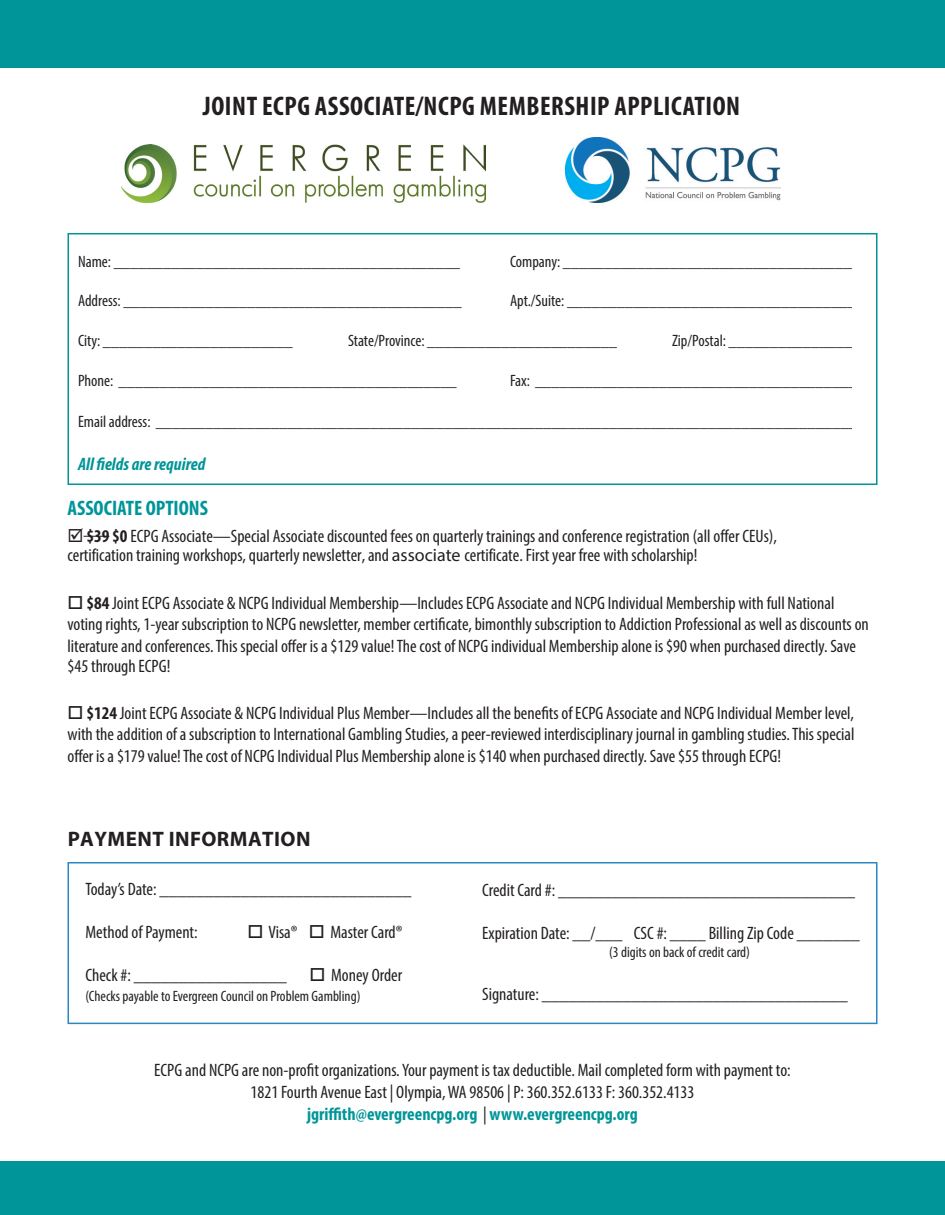
<style>
.page{position:relative;width:945px;height:1215px;background:#fff}
.page>*{position:absolute;margin:0;border:0;box-sizing:border-box;transform-origin:0 0}
.Heading{font:700 condensed 27px "Myriad Pro";letter-spacing:.02em;color:#231f20}
.Regular_Text{font:700 21px "Myriad Pro";letter-spacing:.02em;color:#231f20}
.t1{font:700 condensed 21px "Myriad Pro";color:#009598}
.Text{font:condensed 18px/21.6px "Myriad Pro";color:#231f20}
.Regular_Text-2{font:condensed 18px "Myriad Pro";color:#231f20}
.Regular_Text-3{font:700 condensed 18px "Myriad Pro";color:#009598}
.Regular_Text-4{font:italic 700 condensed 18px "Myriad Pro";color:#009598}
.Regular_Text-5{font:condensed 16.5px "Myriad Pro";color:#231f20}
.Regular_Text-6{font:condensed 15px "Myriad Pro";color:#231f20}
.s1{font-weight:700}
.s2{font-stretch:normal}
.s3{font-weight:400;color:#231f20}
</style>
<div class="page">
<div style="left:68px;top:862px;width:810px;height:162px;border:2px solid #2888bf"></div>
<img style="left:121px;top:144px;width:365px;height:59px">
<div style="left:1px;top:1161px;width:944px;height:54px;background:#009598"></div>
<div style="left:68px;top:233px;width:810px;height:252px;border:2px solid #009598"></div>
<img style="left:565px;top:138px;width:215px;height:65px">
<div style="left:0;top:0;width:945px;height:68px;background:#009598"></div>
<svg style="left:84px;top:536px;width:25px;height:1px"></svg>
<p class="Heading" style="left:203px;top:89px;width:539px">JOINT ECPG ASSOCIATE/NCPG MEMBERSHIP APPLICATION</p>
<p class="Regular_Text-5" style="left:78px;top:251px;width:384px">Name: __________________________________________</p>
<p class="Regular_Text-5" style="left:510px;top:251px;width:351px">Company: ____________________________________</p>
<p class="Regular_Text-5" style="left:78px;top:291px;width:385px">Address: _________________________________________</p>
<p class="Regular_Text-5" style="left:510px;top:291px;width:347px">Apt./Suite: ___________________________________</p>
<p class="Regular_Text-5" style="left:78px;top:331px;width:216px">City: _______________________</p>
<p class="Regular_Text-5" style="left:348px;top:331px;width:271px">State/Province: _______________________</p>
<p class="Regular_Text-5" style="left:672px;top:331px;width:190px">Zip/Postal: ________________</p>
<p class="Regular_Text-5" style="left:78px;top:370px;width:380px">Phone: _________________________________________</p>
<p class="Regular_Text-5" style="left:510px;top:370px;width:357px">Fax: ________________________________________</p>
<p class="Regular_Text-5" style="left:78px;top:412px;width:789px">Email address: ______________________________________________________________________________________</p>
<p class="Regular_Text-4" style="left:78px;top:453px;width:129px">All fields are required</p>
<p class="t1" style="left:68px;top:495px;width:142px">ASSOCIATE OPTIONS</p>
<p class="Text" style="left:68px;top:527px;width:711px;line-height:19px">☑ <span class="s1">$39 $0</span> ECPG Associate—Special Associate discounted fees on quarterly trainings and conference registration (all offer CEUs), certification training workshops, quarterly newsletter, and <span class="s2">associate</span> certificate. First year free with scholarship!</p>
<p class="Text" style="left:68px;top:592px;width:803px">□ <span class="s1">$84</span> Joint ECPG Associate &amp; NCPG Individual Membership—Includes ECPG Associate and NCPG Individual Membership with full National voting rights, 1-year subscription to NCPG newsletter, member certificate, bimonthly subscription to Addiction Professional as well as discounts on literature and conferences. This special offer is a $129 value! The cost of NCPG individual Membership alone is $90 when purchased directly. Save</p>
<p class="Text" style="left:68px;top:655px;width:104px">$45 through ECPG!</p>
<p class="Text" style="left:68px;top:702px;width:789px;text-align:justify">□ <span class="s1">$124</span> Joint ECPG Associate &amp; NCPG Individual Plus Member—Includes all the benefits of ECPG Associate and NCPG Individual Member level, with the addition of a subscription to International Gambling Studies, a peer-reviewed interdisciplinary journal in gambling studies. This special offer is a $179 value! The cost of NCPG Individual Plus Membership alone is $140 when purchased directly. Save $55 through ECPG!</p>
<p class="Regular_Text" style="left:68px;top:825px;width:244px">PAYMENT INFORMATION</p>
<p class="Text" style="left:85px;top:878px;width:327px">Today’s Date: ____________________________</p>
<p class="Text" style="left:86px;top:921px;width:114px">Method of Payment:</p>
<p class="Text" style="left:248px;top:921px;width:156px">□ Visa® □ Master Card®</p>
<p class="Text" style="left:86px;top:964px;width:203px">Check #: _________________</p>
<p class="Text" style="left:309px;top:964px;width:94px">□ Money Order</p>
<p class="Regular_Text-6" style="left:86px;top:987px;width:276px">(Checks payable to Evergreen Council on Problem Gambling)</p>
<p class="Regular_Text-2" style="left:482px;top:879px;width:374px">Credit Card #: _________________________________</p>
<p class="Regular_Text-2" style="left:482px;top:922px;width:379px">Expiration Date: __/___ CSC #: ____ Billing Zip Code _______</p>
<p class="Regular_Text-6" style="left:609px;top:943px;width:142px">(3 digits on back of credit card)</p>
<p class="Regular_Text-2" style="left:482px;top:983px;width:367px">Signature: __________________________________</p>
<p class="Regular_Text-2" style="left:154px;top:1060px;width:638px">ECPG and NCPG are non-profit organizations. Your payment is tax deductible. Mail completed form with payment to:</p>
<p class="Regular_Text-2" style="left:251px;top:1081px;width:445px">1821 Fourth Avenue East | Olympia, WA 98506 | P: 360.352.6133 F: 360.352.4133</p>
<p class="Regular_Text-3" style="left:307px;top:1102px;width:332px">jgriffith@evergreencpg.org <span class="s3">|</span> www.evergreencpg.org</p>
</div>
